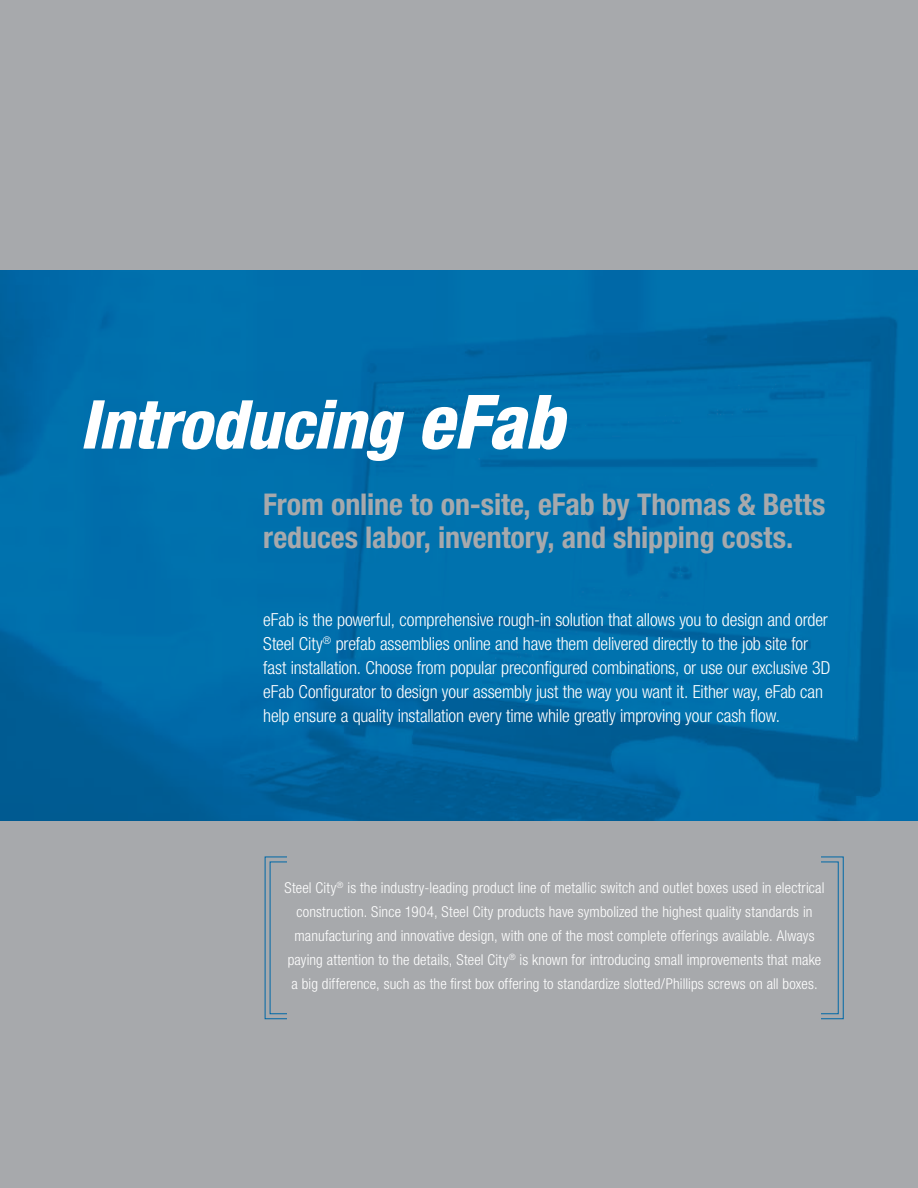
<style>
.page{position:relative;width:918px;height:1188px;background:#a7a9ac}
.page>*{position:absolute;margin:0;border:0;box-sizing:border-box;transform-origin:0 0}
.t1{font:italic 800 condensed 67.5px "Helvetica Neue LT Std";letter-spacing:-.005em;color:#fff}
.t2{font:700 condensed 30px/33px "Helvetica Neue LT Std";letter-spacing:-.005em;color:#a7a9ac}
.t3{font:300 condensed 18px/24px "Helvetica Neue LT Std";letter-spacing:-.01em;color:#fff}
.t4{font:300 condensed 15px/24px "Helvetica Neue LT Std";letter-spacing:.01em;color:#fff;text-align:center}
.s1{font-size:75px}
</style>
<div class="page">
<img style="left:0;top:270px;width:918px;height:551px">
<svg style="left:264px;top:856px;width:580px;height:164px"></svg>
<div style="left:287px;top:849px;width:533px;height:179px;background:#a7a9ac"></div>
<h1 class="t1" style="left:80px;top:383px;width:486px">Introducing <span class="s1">eFab</span></h1>
<h2 class="t2" style="left:263px;top:488px;width:564px">From online to on-site, eFab by Thomas &amp; Betts reduces labor, inventory, and shipping costs.</h2>
<p class="t3" style="left:263px;top:608px;width:569px">eFab is the powerful, comprehensive rough-in solution that allows you to design and order Steel City<sup>®</sup> prefab assemblies online and have them delivered directly to the job site for fast installation. Choose from popular preconfigured combinations, or use our exclusive 3D eFab Configurator to design your assembly just the way you want it. Either way, eFab can help ensure a quality installation every time while greatly improving your cash flow.</p>
<p class="t4" style="left:284px;top:876px;width:542px">Steel City<sup>®</sup> is the industry-leading product line of metallic switch and outlet boxes used in electrical construction. Since 1904, Steel City products have symbolized the highest quality standards in manufacturing and innovative design, with one of the most complete offerings available. Always paying attention to the details, Steel City<sup>®</sup> is known for introducing small improvements that make a big difference, such as the first box offering to standardize slotted/Phillips screws on all boxes.</p>
</div>
